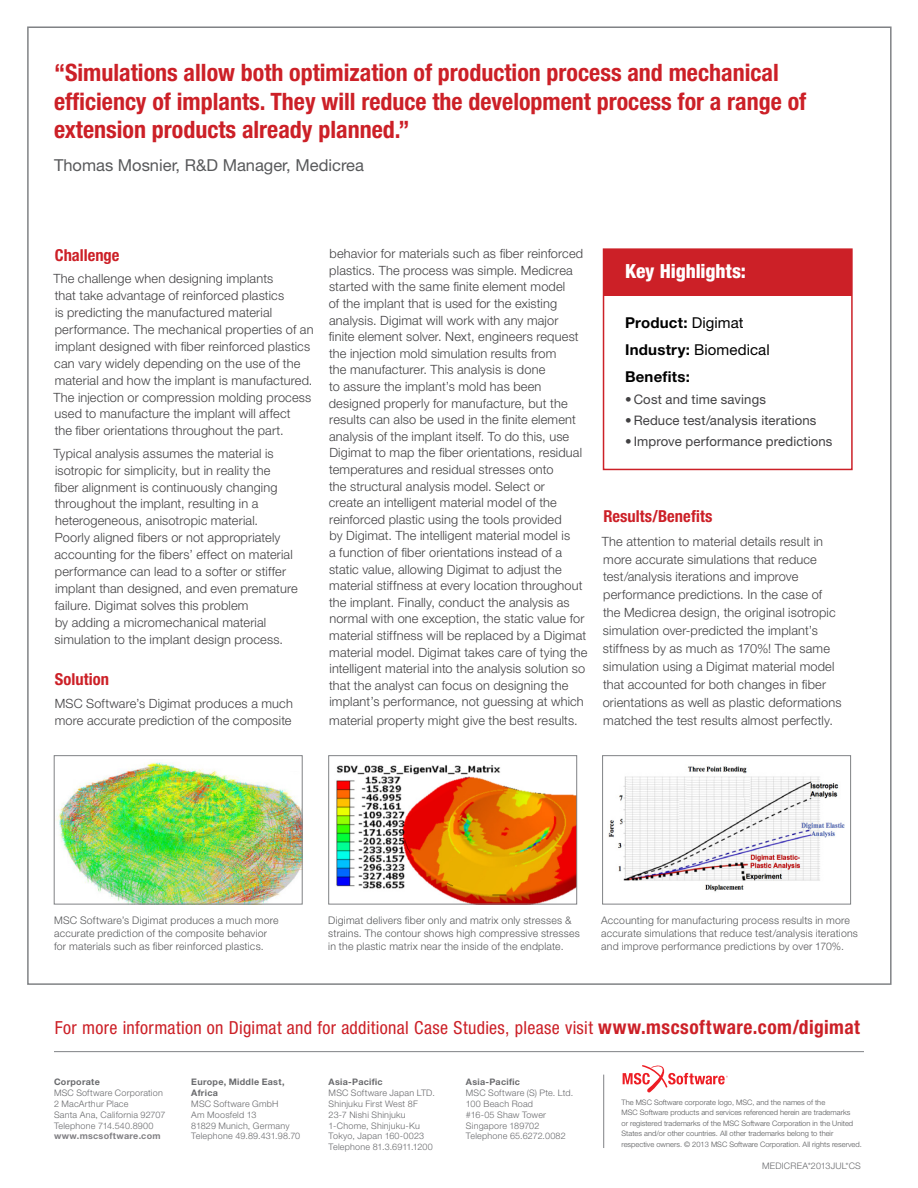
<style>
.page{position:relative;width:918px;height:1188px;background:#fff}
.page>*{position:absolute;margin:0;border:0;box-sizing:border-box;transform-origin:0 0}
.t1{font:700 condensed 24px/28.8px "Helvetica Neue LT Pro";color:#cc2027}
.t2{font:800 condensed 19.5px "Helvetica Neue LT Pro";letter-spacing:-.005em;color:#fff}
.t3{font:condensed 18px "Helvetica Neue LT Pro";letter-spacing:.02em;color:#cc2027}
.t4{font:16.5px "Helvetica Neue LT Pro";color:#58595b}
.t5{font:700 condensed 16.5px "Helvetica Neue LT Pro";color:#cc2027}
.t6{font:700 15px/27px "Helvetica Neue LT Pro";letter-spacing:.015em;color:#000}
.t7{font:13.2px "Helvetica Neue LT Pro";letter-spacing:.01em;color:#414042}
.t8{font:300 12.75px/16.6px "Helvetica Neue LT Pro";letter-spacing:.015em;color:#414042}
.t9{font:300 10.5px/12.6px "Helvetica Neue LT Pro";letter-spacing:.02em;color:#58595b}
.t10{font:300 9px/10.8px "Helvetica Neue LT Pro";letter-spacing:.025em;color:#696a6d}
.t11{font:700 9px/10.8px "Helvetica Neue LT Pro";letter-spacing:.03em;color:#696a6d}
.t12{font:700 9px "Helvetica Neue LT Pro";letter-spacing:.03em;color:#807f83}
.t13{font:300 7.5px/10.5px "Helvetica Neue LT Pro";color:#58595b}
.s1{font-weight:400}
.s2{font-weight:700;font-size:19.5px}
</style>
<div class="page">
<svg style="left:623px;top:1065px;width:105px;height:28px"></svg>
<hr style="left:603px;top:1075px;width:1px;height:73px;background:#808285">
<hr style="left:54px;top:1051px;width:810px;height:1px;background:#808285">
<img style="left:57px;top:762px;width:243px;height:140px">
<div style="left:54px;top:755px;width:248px;height:149px;border:1px solid #808285"></div>
<img style="left:336px;top:765px;width:239px;height:137px">
<div style="left:328px;top:755px;width:249px;height:149px;border:1px solid #808285"></div>
<img style="left:608px;top:766px;width:237px;height:126px">
<div style="left:602px;top:755px;width:249px;height:149px;border:1px solid #808285"></div>
<div style="left:604px;top:249px;width:248px;height:46px;background:#cc2027"></div>
<div style="left:603px;top:248px;width:250px;height:222px;border:2px solid #cc2027"></div>
<h1 class="t1" style="left:54px;top:58px;width:754px">“Simulations allow both optimization of production process and mechanical efficiency of implants. They will reduce the development process for a range of extension products already planned.”</h1>
<p class="t4" style="left:54px;top:155px;width:311px">Thomas Mosnier, R&amp;D Manager, Medicrea</p>
<p class="t5" style="left:55px;top:245px;width:66px">Challenge</p>
<p class="t8" style="left:53px;top:270px;width:262px">The challenge when designing implants<br>that take advantage of reinforced plastics<br>is predicting the manufactured material performance. The mechanical properties of an implant designed with fiber reinforced plastics can vary widely depending on the use of the material and how the implant is manufactured.<br>The injection or compression molding process used to manufacture the implant will affect<br>the fiber orientations throughout the part.</p>
<p class="t8" style="left:53px;top:444px;width:246px">Typical analysis assumes the material is isotropic for simplicity, but in reality the<br>fiber alignment is continuously changing throughout the implant, resulting in a heterogeneous, anisotropic material.<br>Poorly aligned fibers or not appropriately accounting for the fibers’ effect on material performance can lead to a softer or stiffer implant than designed, and even premature failure. Digimat solves this problem<br>by adding a micromechanical material simulation to the implant design process.</p>
<p class="t5" style="left:55px;top:670px;width:56px">Solution</p>
<p class="t8" style="left:55px;top:694px;width:240px">MSC Software’s Digimat produces a much more accurate prediction of the composite</p>
<p class="t8" style="left:329px;top:245px;width:260px">behavior for materials such as fiber reinforced plastics. The process was simple. Medicrea started with the same finite element model<br>of the implant that is used for the existing analysis. Digimat will work with any major<br>finite element solver. Next, engineers request the injection mold simulation results from<br>the manufacturer. This analysis is done<br>to assure the implant’s mold has been designed properly for manufacture, but the results can also be used in the finite element analysis of the implant itself. To do this, use Digimat to map the fiber orientations, residual temperatures and residual stresses onto<br>the structural analysis model. Select or<br>create an intelligent material model of the reinforced plastic using the tools provided<br>by Digimat. The intelligent material model is<br>a function of fiber orientations instead of a static value, allowing Digimat to adjust the material stiffness at every location throughout the implant. Finally, conduct the analysis as normal with one exception, the static value for material stiffness will be replaced by a Digimat material model. Digimat takes care of tying the intelligent material into the analysis solution so that the analyst can focus on designing the implant’s performance, not guessing at which</p>
<p class="t8" style="left:329px;top:711px;width:250px">material property might give the best results.</p>
<h2 class="t2" style="left:625px;top:259px;width:123px">Key Highlights:</h2>
<p class="t6" style="left:625px;top:309px;width:146px">Product: <span class="s1">Digimat<br></span>Industry: <span class="s1">Biomedical<br></span>Benefits:</p>
<p class="t7" style="left:625px;top:391px;width:142px">• Cost and time savings</p>
<p class="t7" style="left:625px;top:412px;width:193px">• Reduce test/analysis iterations</p>
<p class="t7" style="left:625px;top:433px;width:209px">• Improve performance predictions</p>
<p class="t5" style="left:603px;top:507px;width:111px">Results/Benefits</p>
<p class="t8" style="left:602px;top:532px;width:241px;line-height:17.9px">The attention to material details result in more accurate simulations that reduce test/analysis iterations and improve performance predictions. In the case of<br>the Medicrea design, the original isotropic simulation over-predicted the implant’s stiffness by as much as 170%! The same simulation using a Digimat material model that accounted for both changes in fiber orientations as well as plastic deformations matched the test results almost perfectly.</p>
<p class="t9" style="left:54px;top:914px;width:226px">MSC Software’s Digimat produces a much more accurate prediction of the composite behavior for materials such as fiber reinforced plastics.</p>
<p class="t9" style="left:328px;top:914px;width:253px">Digimat delivers fiber only and matrix only stresses &amp; strains. The contour shows high compressive stresses in the plastic matrix near the inside of the endplate.</p>
<p class="t9" style="left:601px;top:914px;width:258px">Accounting for manufacturing process results in more accurate simulations that reduce test/analysis iterations and improve performance predictions by over 170%.</p>
<h3 class="t3" style="left:55px;top:1017px;width:807px">For more information on Digimat and for additional Case Studies, please visit <span class="s2">www.mscsoftware.com/digimat</span></h3>
<p class="t11" style="left:54px;top:1077px;width:47px">Corporate</p>
<p class="t10" style="left:54px;top:1087px;width:113px">MSC Software Corporation<br>2 MacArthur Place<br>Santa Ana, California 92707<br>Telephone 714.540.8900</p>
<p class="t12" style="left:54px;top:1130px;width:108px">www.mscsoftware.com</p>
<p class="t11" style="left:191px;top:1077px;width:95px">Europe, Middle East,<br>Africa</p>
<p class="t10" style="left:191px;top:1098px;width:110px">MSC Software GmbH<br>Am Moosfeld 13<br>81829 Munich, Germany<br>Telephone 49.89.431.98.70</p>
<p class="t11" style="left:329px;top:1077px;width:56px">Asia-Pacific</p>
<p class="t10" style="left:329px;top:1087px;width:108px">MSC Software Japan LTD.<br>Shinjuku First West 8F<br>23-7 Nishi Shinjuku<br>1-Chome, Shinjuku-Ku<br>Tokyo, Japan 160-0023<br>Telephone 81.3.6911.1200</p>
<p class="t11" style="left:466px;top:1077px;width:56px">Asia-Pacific</p>
<p class="t10" style="left:466px;top:1087px;width:109px">MSC Software (S) Pte. Ltd.<br>100 Beach Road<br>#16-05 Shaw Tower<br>Singapore 189702<br>Telephone 65.6272.0082</p>
<p class="t13" style="left:622px;top:1096px;width:242px">The MSC Software corporate logo, MSC, and the names of the<br>MSC Software products and services referenced herein are trademarks<br>or registered trademarks of the MSC Software Corporation in the United States and/or other countries. All other trademarks belong to their respective owners. © 2013 MSC Software Corporation. All rights reserved.</p>
<p class="t10" style="left:762px;top:1160px;width:100px">MEDICREA*2013JUL*CS</p>
</div>
